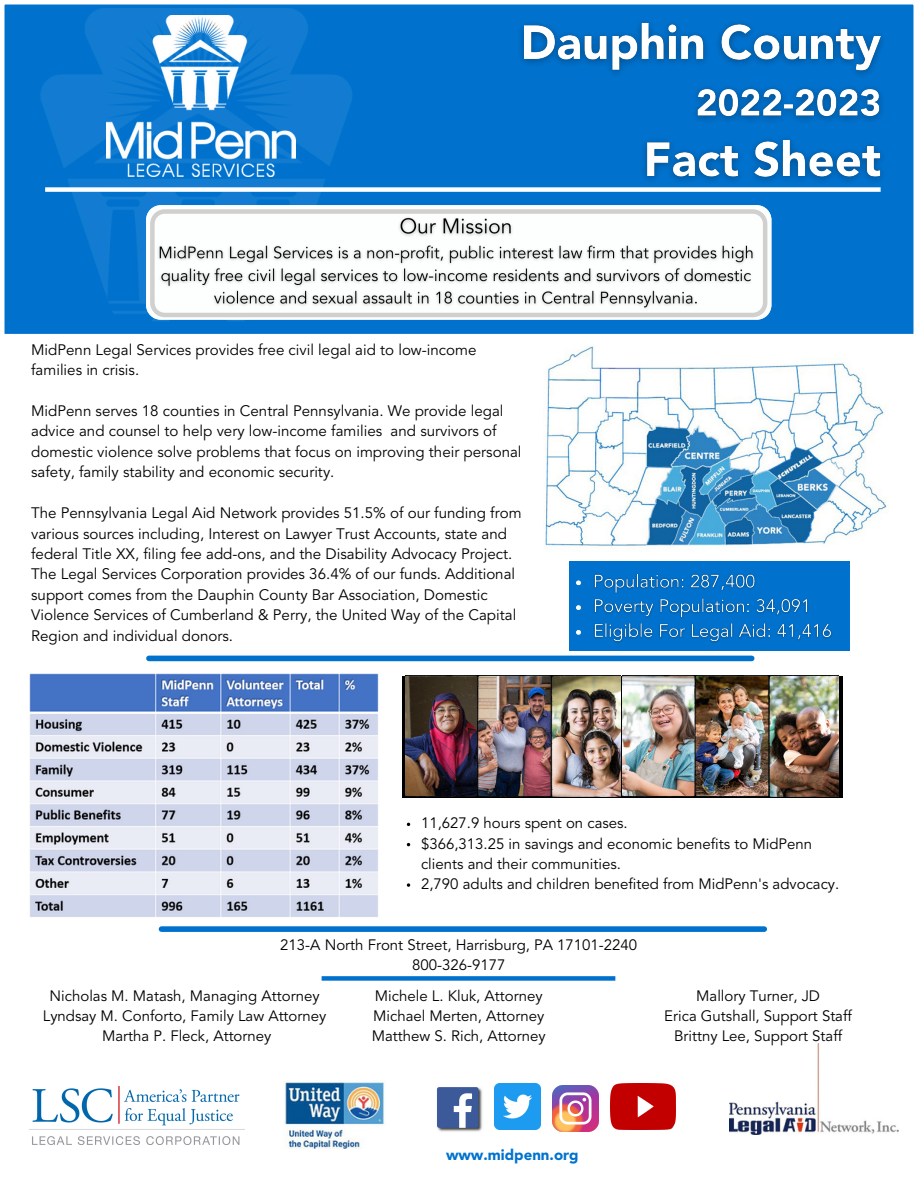
<style>
.page{position:relative;width:918px;height:1188px;background:#fff}
.page>*{position:absolute;margin:0;border:0;box-sizing:border-box;transform-origin:0 0}
.t1{font:15.15px/20.4px "Avenir LT Std";color:#000}
.t2{font:15px/20.2px "Avenir LT Std";color:#000}
.t3{font:900 15px "Avenir LT Std";color:#0072ce}
</style>
<div class="page">
<div style="left:4px;top:4px;width:910px;height:330px;background:#0072ce"></div>
<img style="left:4px;top:8px;width:511px;height:321px">
<img style="left:106px;top:15px;width:189px;height:161px">
<svg style="left:146px;top:205px;width:625px;height:115px"></svg>
<svg style="left:150px;top:209px;width:617px;height:108px;background:#d6d6d4"></svg>
<div style="left:45px;top:187px;width:836px;height:5px;background:#fff"></div>
<img style="left:544px;top:346px;width:343px;height:202px">
<div style="left:570px;top:561px;width:280px;height:89px;background:#0072ce"></div>
<img style="left:571px;top:573px;width:267px;height:103px">
<div style="left:149px;top:656px;width:603px;height:5px;background:#0072ce"></div>
<div style="left:403px;top:676px;width:440px;height:121px;background:linear-gradient(to bottom,#000,#000)"></div>
<img style="left:405px;top:676px;width:216px;height:121px">
<img style="left:623px;top:676px;width:215px;height:121px">
<div style="left:162px;top:926px;width:602px;height:6px;background:#0072ce"></div>
<div style="left:322px;top:976px;width:293px;height:5px;background:#0072ce"></div>
<img style="left:30px;top:1086px;width:215px;height:59px">
<img style="left:553px;top:1085px;width:46px;height:47px">
<img style="left:437px;top:1087px;width:46px;height:45px">
<img style="left:495px;top:1084px;width:45px;height:45px">
<img style="left:610px;top:1084px;width:65px;height:45px">
<img style="left:730px;top:1043px;width:169px;height:91px">
<img style="left:283px;top:1081px;width:103px;height:68px">
<img style="left:30px;top:673px;width:349px;height:244px">
<img style="left:512px;top:12px;width:383px;height:179px">
<img style="left:153px;top:212px;width:607px;height:103px">
<svg style="left:407px;top:883px;width:3px;height:4px"></svg>
<p class="t1" style="left:31px;top:341px;width:447px">MidPenn Legal Services provides free civil legal aid to low-income families in crisis.</p>
<p class="t1" style="left:31px;top:402px;width:492px">MidPenn serves 18 counties in Central Pennsylvania. We provide legal advice and counsel to help very low-income families and survivors of domestic violence solve problems that focus on improving their personal safety, family stability and economic security.</p>
<p class="t1" style="left:31px;top:504px;width:492px">The Pennsylvania Legal Aid Network provides 51.5% of our funding from various sources including, Interest on Lawyer Trust Accounts, state and federal Title XX, filing fee add-ons, and the Disability Advocacy Project.<br>The Legal Services Corporation provides 36.4% of our funds. Additional support comes from the Dauphin County Bar Association, Domestic Violence Services of Cumberland &amp; Perry, the United Way of the Capital Region and individual donors.</p>
<p class="t2" style="left:421px;top:814px;width:208px">11,627.9 hours spent on cases.</p>
<p class="t2" style="left:421px;top:835px;width:393px">$366,313.25 in savings and economic benefits to MidPenn clients and their communities.</p>
<p class="t2" style="left:421px;top:875px;width:420px">2,790 adults and children benefited from MidPenn's advocacy.</p>
<p class="t2" style="left:280px;top:936px;width:359px">213-A North Front Street, Harrisburg, PA 17101-2240</p>
<p class="t2" style="left:412px;top:956px;width:95px">800-326-9177</p>
<p class="t2" style="left:50px;top:987px;width:271px">Nicholas M. Matash, Managing Attorney</p>
<p class="t2" style="left:43px;top:1007px;width:285px">Lyndsay M. Conforto, Family Law Attorney</p>
<p class="t2" style="left:102px;top:1027px;width:171px">Martha P. Fleck, Attorney</p>
<p class="t2" style="left:375px;top:987px;width:169px">Michele L. Kluk, Attorney</p>
<p class="t2" style="left:373px;top:1007px;width:173px">Michael Merten, Attorney</p>
<p class="t2" style="left:372px;top:1027px;width:175px">Matthew S. Rich, Attorney</p>
<p class="t2" style="left:696px;top:987px;width:125px">Mallory Turner, JD</p>
<p class="t2" style="left:664px;top:1007px;width:189px">Erica Gutshall, Support Staff</p>
<p class="t2" style="left:674px;top:1027px;width:170px">Brittny Lee, Support Staff</p>
<p class="t3" style="left:446px;top:1149px;width:134px">www.midpenn.org</p>
</div>
